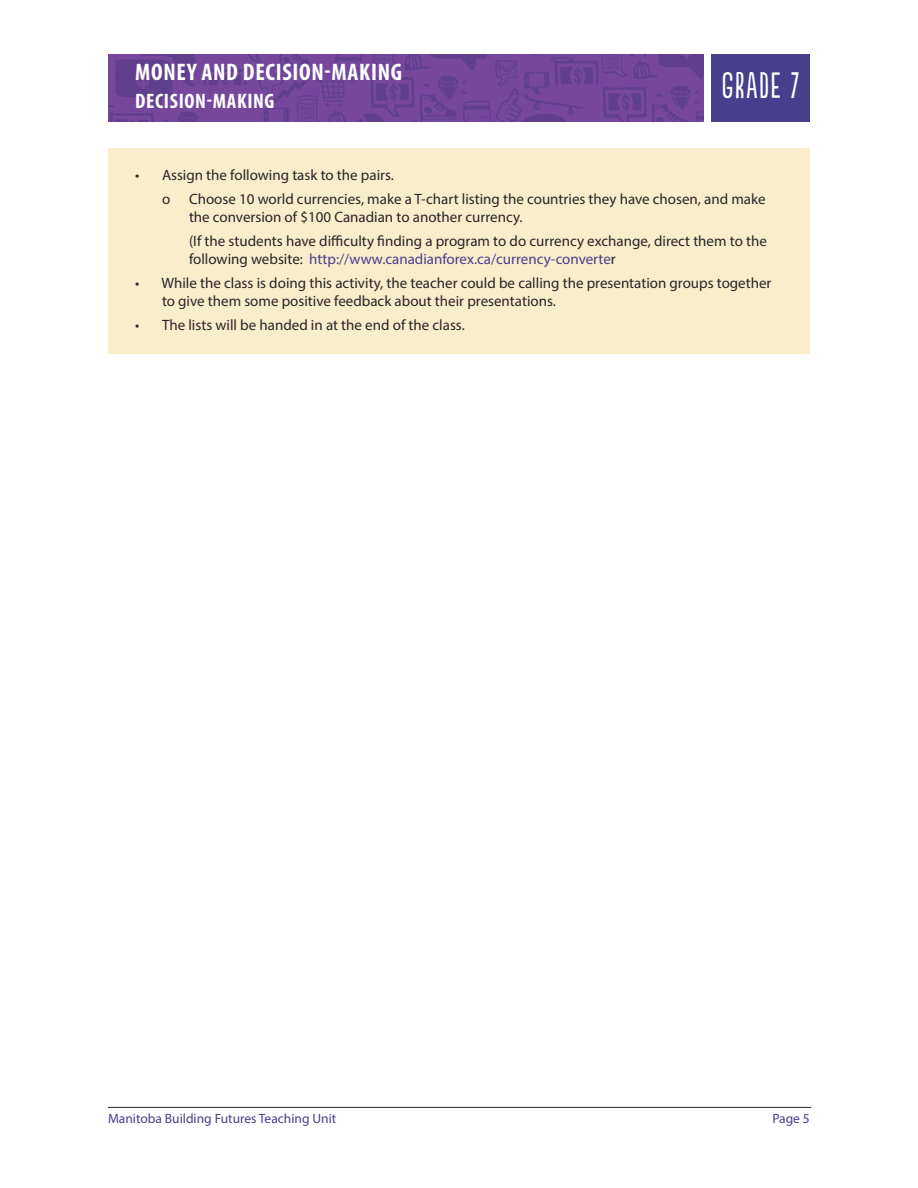
<style>
.page{position:relative;width:918px;height:1188px;background:#fff}
.page>*{position:absolute;margin:0;border:0;box-sizing:border-box;transform-origin:0 0}
.t1{font:34.5px "Populaire";letter-spacing:.05em;color:#fff}
.t2{font:700 condensed 24px "Myriad Pro";letter-spacing:.03em;color:#fff}
.t3{font:700 condensed 21px "Myriad Pro";letter-spacing:.03em;color:#fff}
.t4{font:15px/18px "Myriad Pro";color:#272627}
.t5{font:13.5px "Myriad Pro";color:#483f8c}
.s1{color:#483f8c}
</style>
<div class="page">
<hr style="left:108px;top:1107px;width:703px;height:1px;background:#272627">
<div style="left:711px;top:54px;width:99px;height:68px;background:#483f8c"></div>
<img style="left:108px;top:54px;width:596px;height:67px">
<div style="left:108px;top:148px;width:702px;height:206px;background:#faedcc"></div>
<h2 class="t2" style="left:135px;top:63px;width:268px">MONEY AND DECISION-MAKING</h2>
<h3 class="t3" style="left:135px;top:94px;width:141px">DECISION-MAKING</h3>
<h1 class="t1" style="left:722px;top:66px;width:79px">GRADE 7</h1>
<p class="t4" style="left:162px;top:164px;width:234px;line-height:24px;text-indent:-27px">• Assign the following task to the pairs. o</p>
<p class="t4" style="left:189px;top:191px;width:578px">Choose 10 world currencies, make a T-chart listing the countries they have chosen, and make the conversion of $100 Canadian to another currency.</p>
<p class="t4" style="left:189px;top:233px;width:579px">(If the students have difficulty finding a program to do currency exchange, direct them to the following website: <span class="s1">http://www.canadianforex.ca/currency-converte</span>r</p>
<p class="t4" style="left:162px;top:275px;width:611px;text-indent:-27px">• While the class is doing this activity, the teacher could be calling the presentation groups together to give them some positive feedback about their presentations.</p>
<p class="t4" style="left:135px;top:317px;width:331px">• The lists will be handed in at the end of the class.</p>
<p class="t5" style="left:108px;top:1114px;width:230px">Manitoba Building Futures Teaching Unit</p>
<p class="t5" style="left:772px;top:1114px;width:39px">Page 5</p>
</div>
